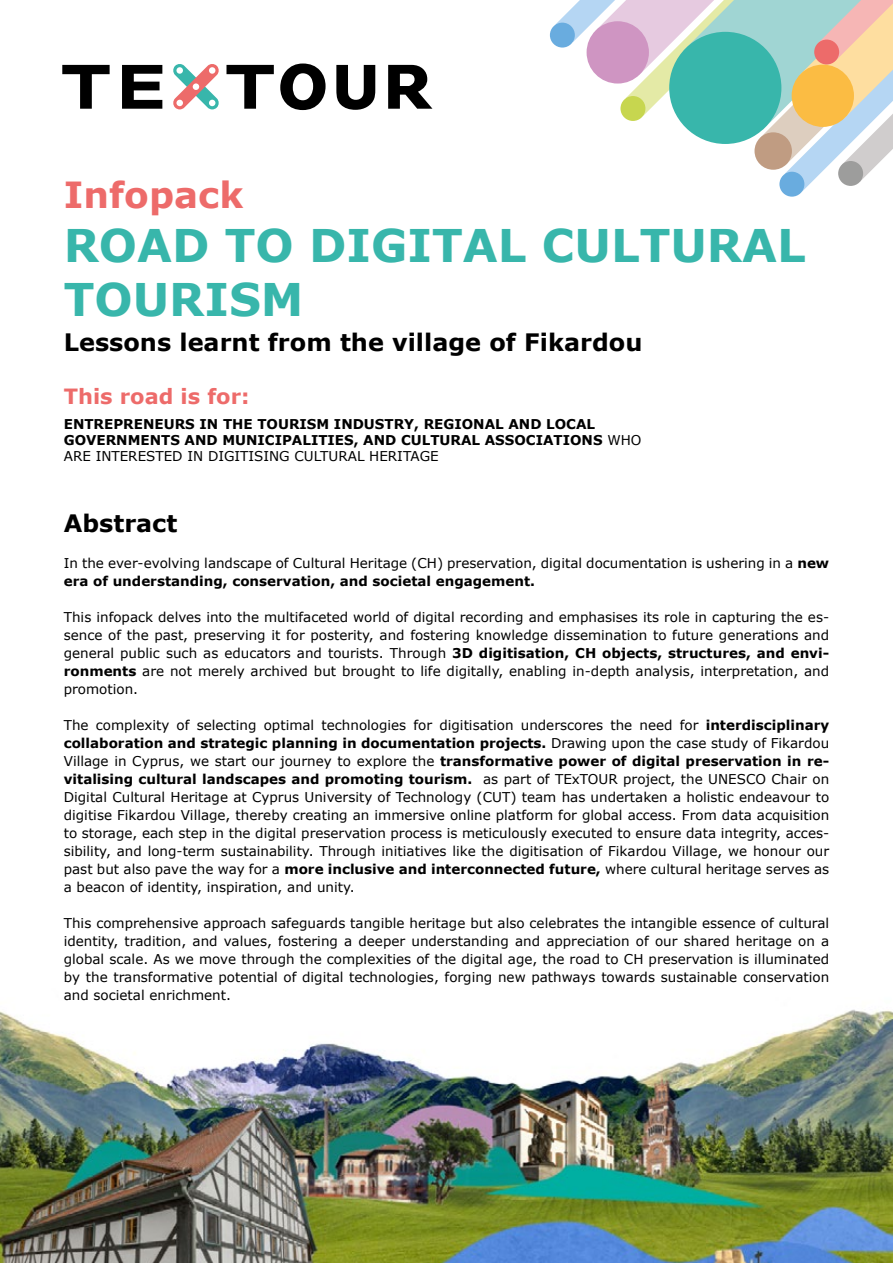
<style>
.page{position:relative;width:893px;height:1263px;background:#fff}
.page>*{position:absolute;margin:0;border:0;box-sizing:border-box;transform-origin:0 0}
.t1{font:700 45px/54px "Verdana";color:#38b6ab}
.t2{font:700 36px "Verdana";color:#ed6b6a}
.t3{font:700 24px "Verdana";color:#000}
.t4{font:700 21px "Verdana";color:#ed6b6a}
.t5{font:13.5px/18px "Verdana";color:#000;text-align:justify}
.t6{font:700 13.5px/16.2px "Verdana";color:#000}
.s1{font-weight:400}
.s2{font-weight:700}
</style>
<div class="page">
<img style="left:0;top:1009px;width:893px;height:254px">
<svg style="left:62px;top:65px;width:48px;height:44px"></svg>
<svg style="left:226px;top:65px;width:48px;height:44px"></svg>
<svg style="left:280px;top:64px;width:46px;height:46px"></svg>
<svg style="left:336px;top:65px;width:39px;height:45px"></svg>
<svg style="left:388px;top:65px;width:44px;height:44px"></svg>
<svg style="left:173px;top:64px;width:46px;height:45px"></svg>
<div style="left:176px;top:100px;width:7px;height:6px;background:#fff;border-radius:50%"></div>
<div style="left:193px;top:83px;width:6px;height:7px;background:#fff;border-radius:50%"></div>
<svg style="left:122px;top:65px;width:40px;height:44px"></svg>
<div style="left:779px;top:172px;width:25px;height:25px;background:#69acdf;border-radius:50%"></div>
<div style="left:550px;top:23px;width:25px;height:25px;background:#69acdf;border-radius:50%"></div>
<svg style="left:555px;top:0;width:338px;height:191px"></svg>
<div style="left:587px;top:21px;width:62px;height:63px;background:#cf95c2;border-radius:50%"></div>
<h2 class="t2" style="left:64px;top:171px;width:181px">Infopack</h2>
<h1 class="t1" style="left:64px;top:219px;width:743px">ROAD TO DIGITAL CULTURAL<br>TOURISM</h1>
<h3 class="t3" style="left:64px;top:327px;width:580px">Lessons learnt from the village of Fikardou</h3>
<h3 class="t4" style="left:64px;top:383px;width:187px">This road is for:</h3>
<p class="t6" style="left:64px;top:416px;width:579px">ENTREPRENEURS IN THE TOURISM INDUSTRY, REGIONAL AND LOCAL<br>GOVERNMENTS AND MUNICIPALITIES, AND CULTURAL ASSOCIATIONS <span class="s1">WHO<br>ARE INTERESTED IN DIGITISING CULTURAL HERITAGE</span></p>
<h3 class="t3" style="left:64px;top:507px;width:115px">Abstract</h3>
<p class="t5" style="left:64px;top:554px;width:767px">In the ever-evolving landscape of Cultural Heritage (CH) preservation, digital documentation is ushering in a <span class="s2">new era of understanding, conservation, and societal engagement.</span></p>
<p class="t5" style="left:64px;top:608px;width:767px">This infopack delves into the multifaceted world of digital recording and emphasises its role in capturing the es&shy;sence of the past, preserving it for posterity, and fostering knowledge dissemination to future generations and general public such as educators and tourists. Through <span class="s2">3D digitisation, CH objects, structures, and envi&shy;ronments</span> are not merely archived but brought to life digitally, enabling in-depth analysis, interpretation, and promotion.</p>
<p class="t5" style="left:64px;top:716px;width:767px">The complexity of selecting optimal technologies for digitisation underscores the need for <span class="s2">interdisciplinary collaboration and strategic planning in documentation projects.</span> Drawing upon the case study of Fikardou Village in Cyprus, we start our journey to explore the <span class="s2">transformative power of digital preservation in re&shy;vitalising cultural landscapes and promoting tourism.</span> as part of TExTOUR project, the UNESCO Chair on Digital Cultural Heritage at Cyprus University of Technology (CUT) team has undertaken a holistic endeavour to digitise Fikardou Village, thereby creating an immersive online platform for global access. From data acquisition to storage, each step in the digital preservation process is meticulously executed to ensure data integrity, acces&shy;sibility, and long-term sustainability. Through initiatives like the digitisation of Fikardou Village, we honour our past but also pave the way for a <span class="s2">more inclusive and interconnected future,</span> where cultural heritage serves as a beacon of identity, inspiration, and unity.</p>
<p class="t5" style="left:64px;top:914px;width:767px">This comprehensive approach safeguards tangible heritage but also celebrates the intangible essence of cultural identity, tradition, and values, fostering a deeper understanding and appreciation of our shared heritage on a global scale. As we move through the complexities of the digital age, the road to CH preservation is illuminated by the transformative potential of digital technologies, forging new pathways towards sustainable conservation and societal enrichment.</p>
</div>
